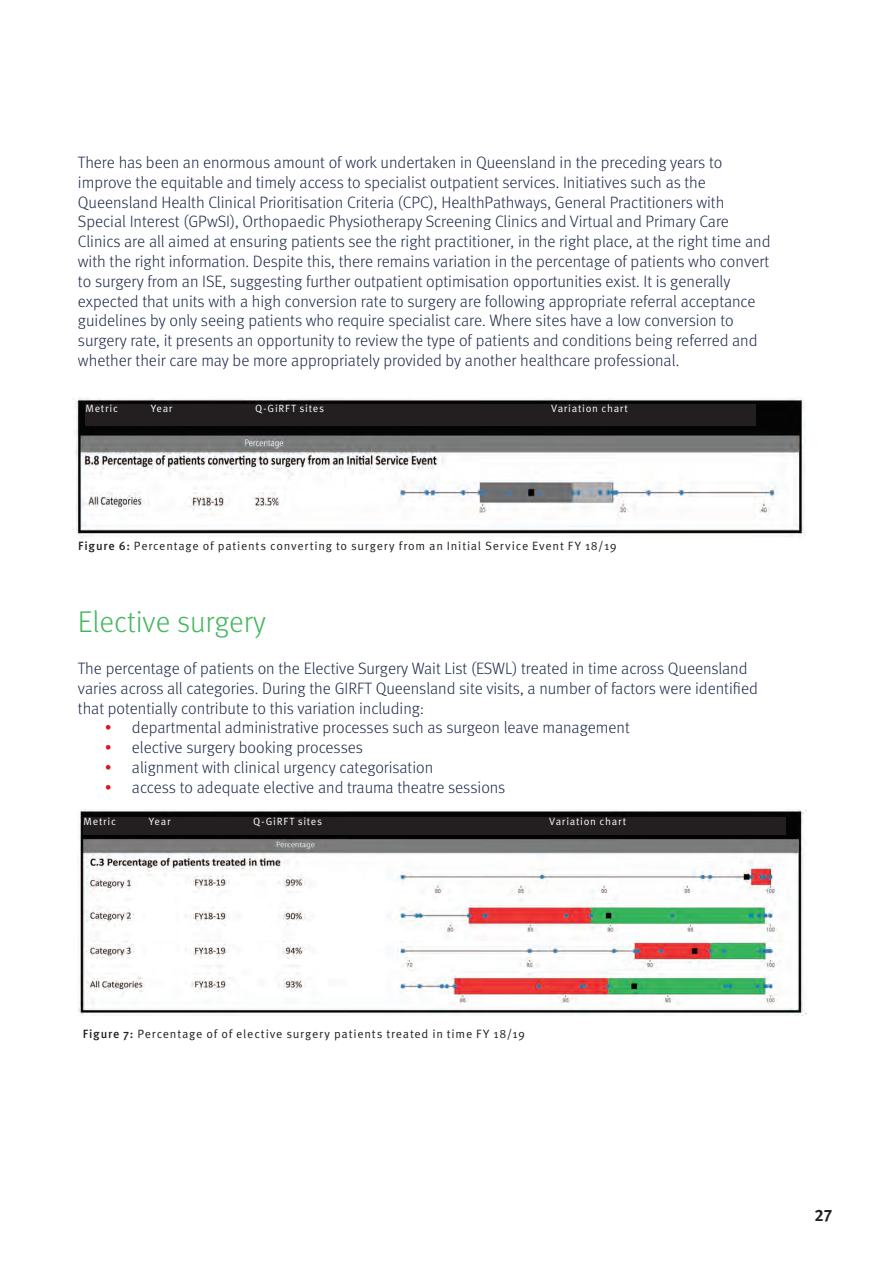
<style>
.page{position:relative;width:893px;height:1263px;background:#fff}
.page>*{position:absolute;margin:0;border:0;box-sizing:border-box;transform-origin:0 0}
.t1{font:300 30px "Meta Pro";color:#45b85f}
.t2{font:300 16.5px/19.8px "Meta Pro";color:#202b4b}
.t3{font:700 16.5px "Meta OT";color:#231f20}
.t4{font:12px "Meta Pro Norm";letter-spacing:.065em;color:#231f20}
.t5{font:10.5px "Meta Pro Norm";letter-spacing:.065em;color:#fff}
.s1{font-family:"Meta Pro";font-weight:500}
.s2{color:#d9181f}
</style>
<div class="page">
<img style="left:73px;top:397px;width:732px;height:142px">
<img style="left:78px;top:809px;width:728px;height:207px">
<div style="left:85px;top:405px;width:671px;height:21px;background:#231f20"></div>
<div style="left:84px;top:817px;width:702px;height:18px;background:#231f20"></div>
<p class="t2" style="left:78px;top:154px;width:694px">There has been an enormous amount of work undertaken in Queensland in the preceding years to improve the equitable and timely access to specialist outpatient services. Initiatives such as the Queensland Health Clinical Prioritisation Criteria (CPC), HealthPathways, General Practitioners with Special Interest (GPwSI), Orthopaedic Physiotherapy Screening Clinics and Virtual and Primary Care Clinics are all aimed at ensuring patients see the right practitioner, in the right place, at the right time and with the right information. Despite this, there remains variation in the percentage of patients who convert to surgery from an ISE, suggesting further outpatient optimisation opportunities exist. It is generally expected that units with a high conversion rate to surgery are following appropriate referral acceptance guidelines by only seeing patients who require specialist care. Where sites have a low conversion to surgery rate, it presents an opportunity to review the type of patients and conditions being referred and whether their care may be more appropriately provided by another healthcare professional.</p>
<p class="t5" style="left:85px;top:405px;width:34px">Metric</p>
<p class="t5" style="left:151px;top:405px;width:23px">Year</p>
<p class="t5" style="left:255px;top:405px;width:70px">Q-GiRFT sites</p>
<p class="t5" style="left:551px;top:405px;width:78px">Variation chart</p>
<p class="t4" style="left:78px;top:541px;width:540px"><span class="s1">Figure 6:</span> Percentage of patients converting to surgery from an Initial Service Event FY 18/19</p>
<h1 class="t1" style="left:78px;top:610px;width:190px">Elective surgery</h1>
<p class="t2" style="left:78px;top:660px;width:681px">The percentage of patients on the Elective Surgery Wait List (ESWL) treated in time across Queensland varies across all categories. During the GIRFT Queensland site visits, a number of factors were identified that potentially contribute to this variation including:</p>
<p class="t2" style="left:105px;top:719px;width:526px"><span class="s2">•</span> departmental administrative processes such as surgeon leave management</p>
<p class="t2" style="left:105px;top:739px;width:259px"><span class="s2">•</span> elective surgery booking processes</p>
<p class="t2" style="left:105px;top:759px;width:330px"><span class="s2">•</span> alignment with clinical urgency categorisation</p>
<p class="t2" style="left:105px;top:778px;width:402px"><span class="s2">•</span> access to adequate elective and trauma theatre sessions</p>
<p class="t5" style="left:84px;top:817px;width:34px">Metric</p>
<p class="t5" style="left:149px;top:817px;width:23px">Year</p>
<p class="t5" style="left:253px;top:817px;width:70px">Q-GiRFT sites</p>
<p class="t5" style="left:549px;top:817px;width:78px">Variation chart</p>
<p class="t4" style="left:83px;top:1029px;width:444px"><span class="s1">Figure 7:</span> Percentage of of elective surgery patients treated in time FY 18/19</p>
<p class="t3" style="left:814px;top:1206px;width:19px">27</p>
</div>
